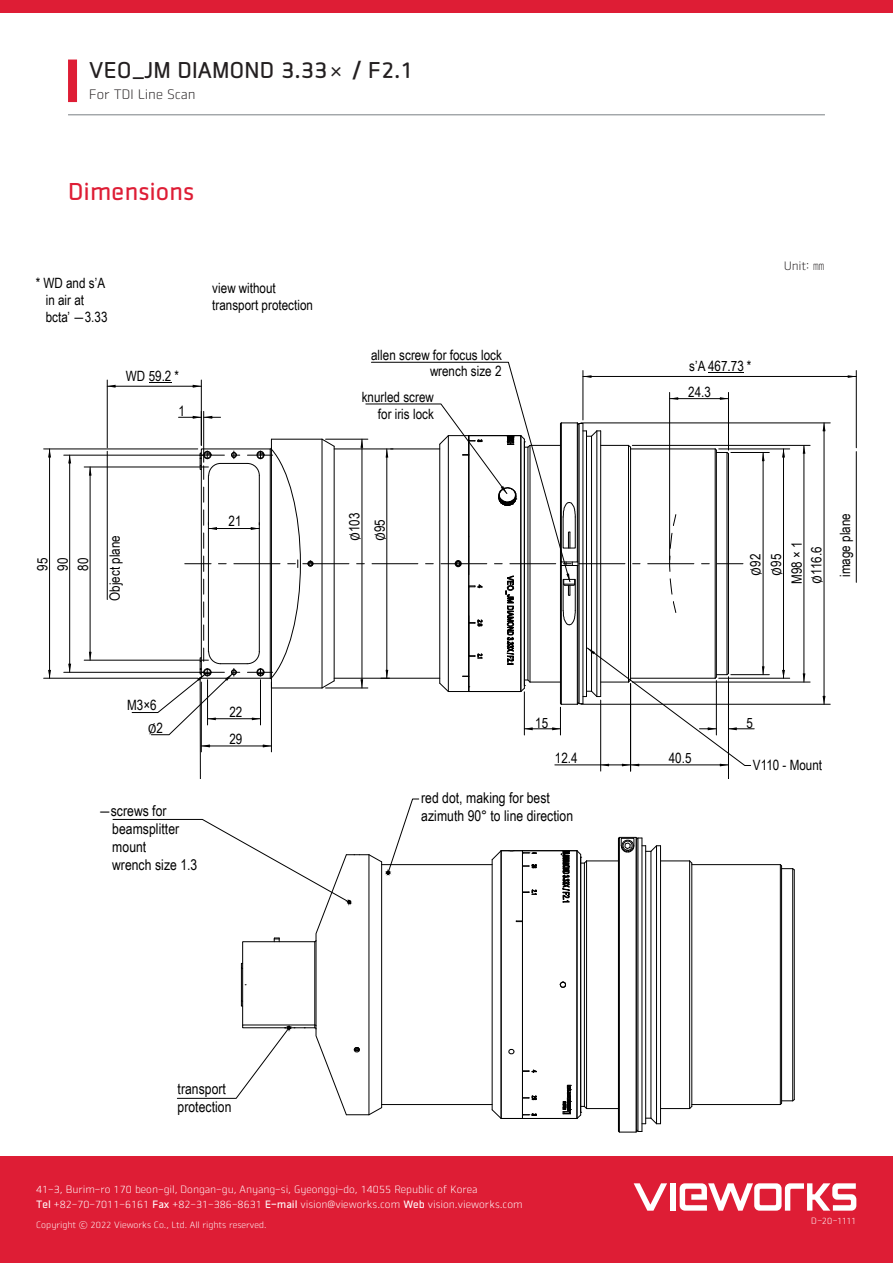
<style>
.page{position:relative;width:893px;height:1263px;background:#fff}
.page>*{position:absolute;margin:0;border:0;box-sizing:border-box;transform-origin:0 0}
.t1{font:24px "Vieworks B";color:#de1d35}
.t2{font:22.5px "Vieworks B";color:#231f20}
.t3{font:14.85px/17.9px "Arial Narrow";color:#000}
.t4{font:14.25px/17.1px "Arial Narrow";color:#000}
.t5{font:14.25px "Cambria Math";color:#000}
.t6{font:13.5px "Vieworks L";color:#231f20}
.t7{font:12px "Vieworks L";color:#231f20}
.t8{font:10.5px/15px "Vieworks L";color:#fff}
.t9{font:9px "Vieworks L";color:#fff}
.s1{font-family:"MS UI Gothic";font-size:18px}
.s2{font-family:"Cambria Math"}
.s3{font-family:"Arial Narrow"}
.s4{font-family:"Vieworks B"}
</style>
<div class="page">
<div style="left:68px;top:60px;width:9px;height:42px;background:#de1d35"></div>
<hr style="left:68px;top:115px;width:757px;height:1px;background:#797f84">
<div style="left:0;top:0;width:893px;height:13px;background:#de1d35"></div>
<div style="left:0;top:1157px;width:893px;height:106px;background:#de1d35"></div>
<div style="left:670px;top:1183px;width:5px;height:28px;background:#fff"></div>
<svg style="left:680px;top:1183px;width:176px;height:28px"></svg>
<svg style="left:634px;top:1183px;width:33px;height:28px"></svg>
<hr style="left:334px;top:446px;width:1px;height:235px;background:#000">
<hr style="left:271px;top:439px;width:1px;height:249px;background:#000">
<hr style="left:322px;top:439px;width:1px;height:249px;background:#000">
<hr style="left:334px;top:449px;width:106px;height:1px;background:#000">
<hr style="left:334px;top:678px;width:106px;height:1px;background:#000">
<svg style="left:321px;top:438px;width:14px;height:9px"></svg>
<svg style="left:321px;top:680px;width:14px;height:9px"></svg>
<hr style="left:271px;top:439px;width:51px;height:1px;background:#000">
<hr style="left:271px;top:688px;width:51px;height:1px;background:#000">
<svg style="left:307px;top:560px;width:6px;height:7px"></svg>
<hr style="left:581px;top:704px;width:249px;height:1px;background:#000">
<hr style="left:581px;top:423px;width:249px;height:1px;background:#000">
<hr style="left:824px;top:431px;width:1px;height:265px;background:#000">
<svg style="left:822px;top:696px;width:3px;height:8px"></svg>
<svg style="left:822px;top:423px;width:3px;height:8px"></svg>
<hr style="left:632px;top:682px;width:178px;height:1px;background:#000">
<hr style="left:632px;top:445px;width:178px;height:1px;background:#000">
<hr style="left:804px;top:454px;width:1px;height:219px;background:#000">
<svg style="left:803px;top:673px;width:2px;height:9px"></svg>
<svg style="left:803px;top:445px;width:2px;height:9px"></svg>
<hr style="left:44px;top:678px;width:154px;height:1px;background:#000">
<hr style="left:44px;top:449px;width:154px;height:1px;background:#000">
<hr style="left:49px;top:457px;width:1px;height:213px;background:#000">
<svg style="left:48px;top:670px;width:3px;height:8px"></svg>
<svg style="left:48px;top:449px;width:3px;height:8px"></svg>
<hr style="left:84px;top:660px;width:124px;height:1px;background:#000">
<hr style="left:84px;top:467px;width:124px;height:1px;background:#000">
<hr style="left:90px;top:476px;width:1px;height:176px;background:#000">
<svg style="left:89px;top:652px;width:3px;height:8px"></svg>
<svg style="left:89px;top:467px;width:3px;height:9px"></svg>
<hr style="left:64px;top:455px;width:140px;height:1px;background:#000">
<hr style="left:64px;top:672px;width:140px;height:1px;background:#000">
<hr style="left:69px;top:463px;width:1px;height:201px;background:#000">
<svg style="left:68px;top:455px;width:3px;height:8px"></svg>
<svg style="left:68px;top:664px;width:3px;height:8px"></svg>
<hr style="left:303px;top:563px;width:46px;height:1px;background:#000">
<hr style="left:203px;top:411px;width:1px;height:51px;background:#000">
<svg style="left:179px;top:416px;width:42px;height:3px"></svg>
<hr style="left:201px;top:380px;width:1px;height:65px;background:#000">
<hr style="left:107px;top:380px;width:1px;height:68px;background:#000">
<hr style="left:116px;top:386px;width:77px;height:1px;background:#000">
<svg style="left:193px;top:385px;width:8px;height:3px"></svg>
<svg style="left:107px;top:385px;width:9px;height:3px"></svg>
<hr style="left:107px;top:451px;width:1px;height:148px;background:#000">
<hr style="left:856px;top:370px;width:1px;height:78px;background:#000">
<hr style="left:591px;top:376px;width:257px;height:1px;background:#000">
<svg style="left:848px;top:375px;width:8px;height:3px"></svg>
<hr style="left:856px;top:452px;width:1px;height:130px;background:#000">
<hr style="left:271px;top:682px;width:1px;height:70px;background:#000">
<hr style="left:201px;top:682px;width:1px;height:70px;background:#000">
<hr style="left:210px;top:746px;width:53px;height:1px;background:#000">
<svg style="left:263px;top:744px;width:8px;height:3px"></svg>
<svg style="left:201px;top:744px;width:9px;height:3px"></svg>
<hr style="left:600px;top:700px;width:1px;height:71px;background:#000">
<hr style="left:630px;top:683px;width:1px;height:88px;background:#000">
<hr style="left:326px;top:688px;width:42px;height:1px;background:#000">
<hr style="left:326px;top:439px;width:42px;height:1px;background:#000">
<hr style="left:719px;top:449px;width:71px;height:1px;background:#000">
<hr style="left:719px;top:678px;width:71px;height:1px;background:#000">
<hr style="left:783px;top:457px;width:1px;height:213px;background:#000">
<svg style="left:782px;top:449px;width:3px;height:8px"></svg>
<svg style="left:782px;top:670px;width:3px;height:8px"></svg>
<hr style="left:731px;top:674px;width:38px;height:1px;background:#000">
<hr style="left:731px;top:452px;width:38px;height:1px;background:#000">
<hr style="left:763px;top:461px;width:1px;height:205px;background:#000">
<svg style="left:762px;top:666px;width:3px;height:9px"></svg>
<svg style="left:762px;top:453px;width:3px;height:8px"></svg>
<hr style="left:200px;top:678px;width:1px;height:100px;background:#000">
<hr style="left:728px;top:677px;width:1px;height:101px;background:#000">
<svg style="left:132px;top:447px;width:169px;height:288px"></svg>
<svg style="left:357px;top:362px;width:397px;height:404px"></svg>
<svg style="left:149px;top:382px;width:22px;height:1px"></svg>
<hr style="left:708px;top:372px;width:36px;height:1px;background:#000">
<hr style="left:692px;top:864px;width:88px;height:1px;background:#000">
<hr style="left:692px;top:1104px;width:88px;height:1px;background:#000">
<hr style="left:382px;top:864px;width:110px;height:1px;background:#000">
<hr style="left:382px;top:1104px;width:110px;height:1px;background:#000">
<svg style="left:779px;top:864px;width:16px;height:7px"></svg>
<svg style="left:779px;top:1099px;width:16px;height:6px"></svg>
<hr style="left:660px;top:861px;width:30px;height:1px;background:#000">
<hr style="left:660px;top:1108px;width:30px;height:1px;background:#000">
<hr style="left:794px;top:870px;width:1px;height:229px;background:#000">
<hr style="left:792px;top:869px;width:1px;height:232px;background:#000">
<hr style="left:781px;top:866px;width:1px;height:237px;background:#000">
<hr style="left:780px;top:865px;width:1px;height:239px;background:#000">
<hr style="left:691px;top:863px;width:1px;height:243px;background:#000">
<hr style="left:689px;top:861px;width:1px;height:247px;background:#000">
<svg style="left:491px;top:836px;width:170px;height:297px"></svg>
<svg style="left:113px;top:799px;width:306px;height:316px"></svg>
<h2 class="t2" style="left:89px;top:57px;width:326px">VEO_JM DIAMOND 3.33<span class="s1">×</span> / F2.1</h2>
<p class="t6" style="left:89px;top:87px;width:108px">For TDI Line Scan</p>
<h1 class="t1" style="left:68px;top:177px;width:128px">Dimensions</h1>
<p class="t4" style="left:46px;top:276px;width:63px;text-indent:-10px">* WD and s’A in air at bcta’ ―3.33</p>
<p class="t4" style="left:126px;top:369px;width:55px">WD 59.2 *</p>
<p class="t4" style="left:179px;top:404px;width:8px">1</p>
<p class="t4" style="left:212px;top:281px;width:102px">view without transport protection</p>
<p class="t4" style="left:371px;top:347px;width:132px;text-align:right">allen screw for focus lock wrench size 2</p>
<p class="t4" style="left:362px;top:390px;width:74px;text-align:right">knurled screw for iris lock</p>
<p class="t4" style="left:34px;top:570px;width:14px;line-height:20.4px;text-align:justify;rotate:-90deg">95<br>90<br>80</p>
<p class="t4" style="left:107px;top:601px;width:67px;rotate:-90deg">Object plane</p>
<p class="t4" style="left:229px;top:512px;width:14px">21</p>
<p class="t4" style="left:345px;top:541px;width:30px;rotate:-90deg"><span class="s2">∅</span>103</p>
<p class="t4" style="left:372px;top:541px;width:24px;rotate:-90deg"><span class="s2">∅</span>95</p>
<p class="t7" style="left:784px;top:259px;width:43px">Unit: ㎜</p>
<p class="t4" style="left:689px;top:359px;width:64px">s’A 467.73 *</p>
<p class="t4" style="left:688px;top:383px;width:24px">24.3</p>
<p class="t4" style="left:744px;top:575px;width:23px;line-height:20.7px;rotate:-90deg"><span class="s2">∅</span>92 <span class="s2">∅</span>95</p>
<p class="t4" style="left:788px;top:584px;width:44px;rotate:-90deg">M98 × 1</p>
<p class="t4" style="left:809px;top:583px;width:39px;rotate:-90deg"><span class="s2">∅</span>116.6</p>
<p class="t4" style="left:838px;top:577px;width:65px;rotate:-90deg">image plane</p>
<p class="t4" style="left:127px;top:696px;width:31px">M3×6</p>
<p class="t5" style="left:148px;top:720px;width:17px">∅<span class="s3">2</span></p>
<p class="t3" style="left:112px;top:802px;width:87px;text-indent:-14px">―screws for beamsplitter mount<br>wrench size 1.3</p>
<p class="t4" style="left:229px;top:698px;width:14px;line-height:26.5px">22<br>29</p>
<p class="t4" style="left:535px;top:715px;width:14px">15</p>
<p class="t4" style="left:746px;top:715px;width:8px">5</p>
<p class="t4" style="left:555px;top:749px;width:24px">12.4</p>
<p class="t4" style="left:669px;top:749px;width:24px">40.5</p>
<p class="t3" style="left:421px;top:790px;width:153px">red dot, making for best azimuth 90° to line direction</p>
<p class="t4" style="left:753px;top:757px;width:71px">V110 - Mount</p>
<p class="t3" style="left:178px;top:1081px;width:55px">transport protection</p>
<p class="t8" style="left:36px;top:1182px;width:488px">41-3, Burim-ro 170 beon-gil, Dongan-gu, Anyang-si, Gyeonggi-do, 14055 Republic of Korea<br><span class="s4">Tel</span> +82-70-7011-6161 <span class="s4">Fax</span> +82-31-386-8631 <span class="s4">E-mail</span> vision@vieworks.com <span class="s4">Web</span> vision.vieworks.com</p>
<p class="t9" style="left:36px;top:1219px;width:232px">Copyright ⓒ 2022 Vieworks Co., Ltd. All rights reserved.</p>
<p class="t9" style="left:811px;top:1216px;width:46px">D-20-1111</p>
</div>
